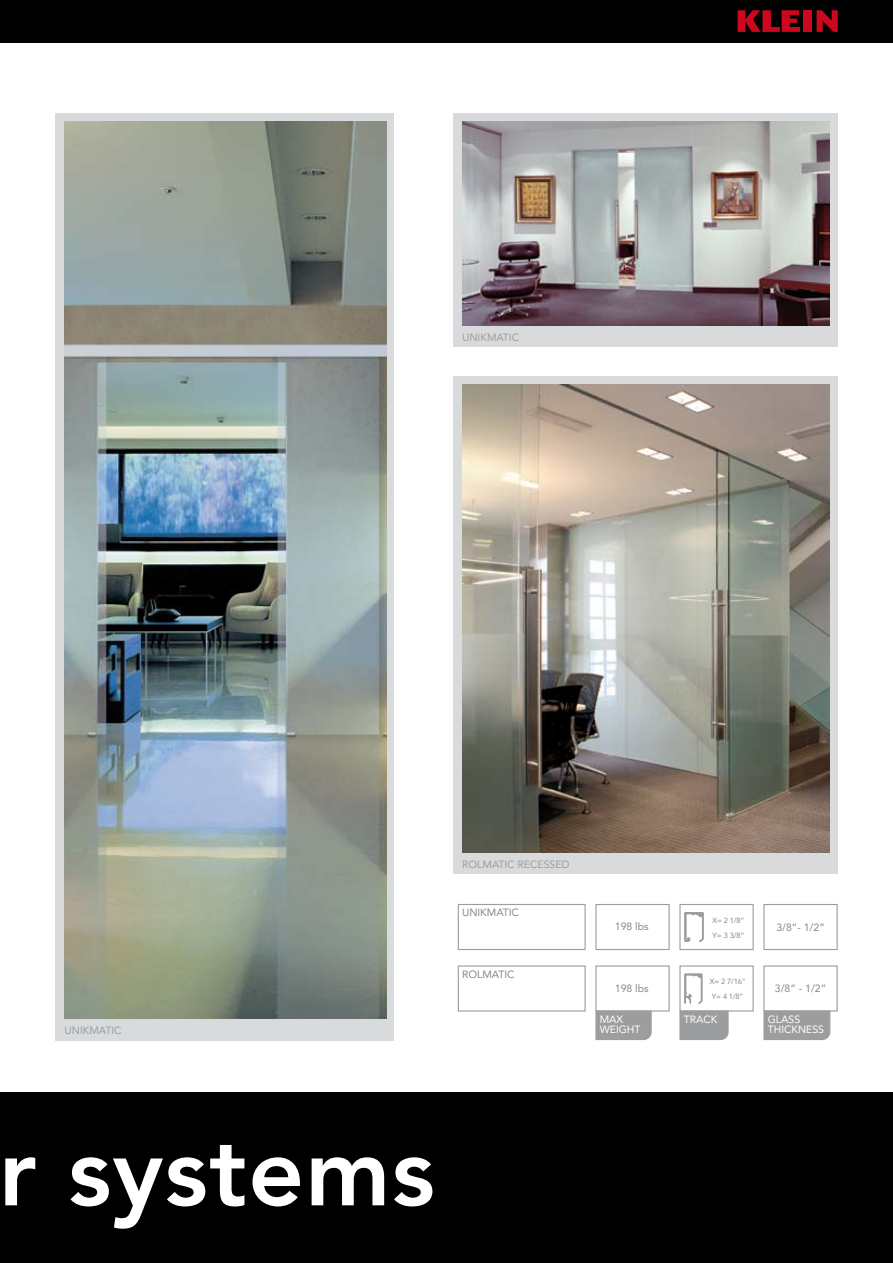
<style>
.page{position:relative;width:893px;height:1263px;background:#fff}
.page>*{position:absolute;margin:0;border:0;box-sizing:border-box;transform-origin:0 0}
.t1{font:800 97.5px "Avenir LT Std";letter-spacing:.015em;color:#fff}
.t2{font:10.5px "Avenir LT Std";color:#87888a}
.t3{font:10.5px "Avenir LT Std";color:#9c9d9f}
.t4{font:10.5px/10.5px "Avenir LT Std";color:#fff}
.t5{font:7.5px/15px "Avenir LT Std";color:#87888a}
</style>
<div class="page">
<div style="left:0;top:0;width:893px;height:43px;background:#000"></div>
<svg style="left:738px;top:10px;width:62px;height:22px"></svg>
<div style="left:803px;top:10px;width:9px;height:22px;background:#cd071e"></div>
<svg style="left:817px;top:10px;width:21px;height:22px"></svg>
<div style="left:0;top:1093px;width:893px;height:170px;background:#000"></div>
<div style="left:454px;top:113px;width:384px;height:234px;background:#d9dadb"></div>
<img style="left:462px;top:122px;width:367px;height:204px">
<div style="left:55px;top:113px;width:339px;height:927px;background:#d9dadb"></div>
<img style="left:64px;top:122px;width:322px;height:897px">
<div style="left:454px;top:376px;width:384px;height:498px;background:#d9dadb"></div>
<img style="left:462px;top:384px;width:367px;height:469px">
<div style="left:679px;top:904px;width:75px;height:46px;background:#fff;border:1px solid #9c9d9f"></div>
<div style="left:458px;top:904px;width:128px;height:46px;background:#fff;border:1px solid #9c9d9f"></div>
<div style="left:595px;top:904px;width:75px;height:46px;background:#fff;border:1px solid #9c9d9f"></div>
<div style="left:763px;top:904px;width:75px;height:46px;background:#fff;border:1px solid #9c9d9f"></div>
<div style="left:679px;top:965px;width:75px;height:46px;background:#fff;border:1px solid #9c9d9f"></div>
<div style="left:458px;top:965px;width:128px;height:46px;background:#fff;border:1px solid #9c9d9f"></div>
<div style="left:595px;top:965px;width:75px;height:46px;background:#fff;border:1px solid #9c9d9f"></div>
<div style="left:763px;top:965px;width:75px;height:46px;background:#fff;border:1px solid #9c9d9f"></div>
<svg style="left:595px;top:1010px;width:57px;height:30px;background:#9e9fa1"></svg>
<svg style="left:679px;top:1010px;width:50px;height:30px"></svg>
<div style="left:763px;top:1010px;width:68px;height:30px;background:#9c9d9f"></div>
<svg style="left:685px;top:912px;width:18px;height:29px"></svg>
<svg style="left:685px;top:974px;width:17px;height:29px"></svg>
<p class="t3" style="left:462px;top:331px;width:59px">UNIKMATIC</p>
<p class="t3" style="left:64px;top:1024px;width:59px">UNIKMATIC</p>
<p class="t3" style="left:462px;top:858px;width:109px">ROLMATIC RECESSED</p>
<p class="t2" style="left:462px;top:906px;width:59px">UNIKMATIC</p>
<p class="t2" style="left:462px;top:968px;width:54px">ROLMATIC</p>
<p class="t5" style="left:712px;top:913px;width:33px">X= 2 1/8”<br>Y= 3 3/8”</p>
<p class="t2" style="left:615px;top:920px;width:35px">198 lbs</p>
<p class="t2" style="left:776px;top:921px;width:50px">3/8”- 1/2”</p>
<p class="t5" style="left:710px;top:974px;width:37px">X= 2 7/16”<br>Y= 4 1/8”</p>
<p class="t2" style="left:615px;top:982px;width:35px">198 lbs</p>
<p class="t2" style="left:775px;top:983px;width:53px">3/8” - 1/2”</p>
<p class="t4" style="left:600px;top:1014px;width:42px">MAX<br>WEIGHT</p>
<p class="t4" style="left:684px;top:1014px;width:35px">TRACK</p>
<p class="t4" style="left:768px;top:1014px;width:58px">GLASS<br>THICKNESS</p>
<h1 class="t1" style="left:-1px;top:1114px;width:438px">r systems</h1>
</div>
